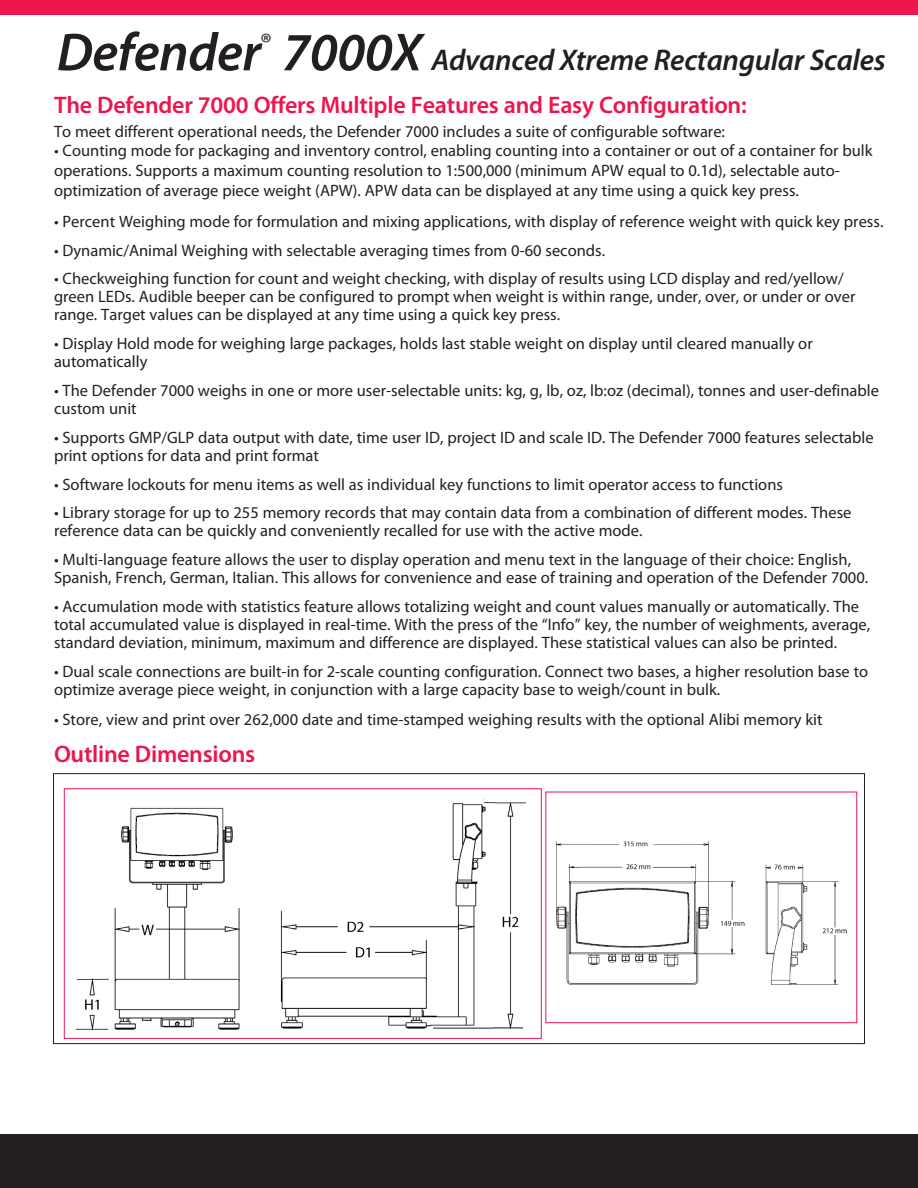
<style>
.page{position:relative;width:918px;height:1188px;background:#fff}
.page>*{position:absolute;margin:0;border:0;box-sizing:border-box;transform-origin:0 0}
.Interior_Back_Produc{font:italic 600 30px "Myriad Pro";letter-spacing:-.01em;color:#231f20}
.Interior_Paragraph_H{font:600 24px "Myriad Pro";letter-spacing:-.01em;color:#ed154e}
.Interior_Copy_Text{font:16.5px/18px "Myriad Pro";color:#231f20}
.s1{font-size:54px}
</style>
<div class="page">
<div style="left:0;top:0;width:918px;height:15px;background:#ed154e"></div>
<div style="left:0;top:1134px;width:918px;height:54px;background:#231f20"></div>
<img style="left:77px;top:801px;width:448px;height:230px">
<div style="left:64px;top:789px;width:477px;height:250px;border:1px solid #ed154e"></div>
<img style="left:555px;top:841px;width:292px;height:144px">
<p class="Interior_Back_Produc" style="left:57px;top:41px;width:830px"><span class="s1">Defender</span><sup>®</sup> <span class="s1">7000X</span> Advanced Xtreme Rectangular Scales</p>
<p class="Interior_Paragraph_H" style="left:54px;top:89px;width:694px">The Defender 7000 Offers Multiple Features and Easy Configuration:</p>
<p class="Interior_Copy_Text" style="left:54px;top:122px;width:673px">To meet different operational needs, the Defender 7000 includes a suite of configurable software:</p>
<p class="Interior_Copy_Text" style="left:54px;top:141px;width:820px;line-height:19.8px">• Counting mode for packaging and inventory control, enabling counting into a container or out of a container for bulk operations. Supports a maximum counting resolution to 1:500,000 (minimum APW equal to 0.1d), selectable auto&shy;optimization of average piece weight (APW). APW data can be displayed at any time using a quick key press.</p>
<p class="Interior_Copy_Text" style="left:54px;top:212px;width:831px">• Percent Weighing mode for formulation and mixing applications, with display of reference weight with quick key press.</p>
<p class="Interior_Copy_Text" style="left:54px;top:241px;width:553px">• Dynamic/Animal Weighing with selectable averaging times from 0-60 seconds.</p>
<p class="Interior_Copy_Text" style="left:54px;top:270px;width:803px">• Checkweighing function for count and weight checking, with display of results using LCD display and red/yellow/ green LEDs. Audible beeper can be configured to prompt when weight is within range, under, over, or under or over range. Target values can be displayed at any time using a quick key press.</p>
<p class="Interior_Copy_Text" style="left:54px;top:334px;width:760px">• Display Hold mode for weighing large packages, holds last stable weight on display until cleared manually or automatically</p>
<p class="Interior_Copy_Text" style="left:54px;top:381px;width:827px">• The Defender 7000 weighs in one or more user-selectable units: kg, g, lb, oz, lb:oz (decimal), tonnes and user-definable custom unit</p>
<p class="Interior_Copy_Text" style="left:54px;top:428px;width:821px">• Supports GMP/GLP data output with date, time user ID, project ID and scale ID. The Defender 7000 features selectable print options for data and print format</p>
<p class="Interior_Copy_Text" style="left:54px;top:475px;width:731px">• Software lockouts for menu items as well as individual key functions to limit operator access to functions</p>
<p class="Interior_Copy_Text" style="left:54px;top:504px;width:799px">• Library storage for up to 255 memory records that may contain data from a combination of different modes. These reference data can be quickly and conveniently recalled for use with the active mode.</p>
<p class="Interior_Copy_Text" style="left:54px;top:550px;width:816px">• Multi-language feature allows the user to display operation and menu text in the language of their choice: English,<br>Spanish, French, German, Italian. This allows for convenience and ease of training and operation of the Defender 7000.</p>
<p class="Interior_Copy_Text" style="left:54px;top:597px;width:818px">• Accumulation mode with statistics feature allows totalizing weight and count values manually or automatically. The total accumulated value is displayed in real-time. With the press of the “Info” key, the number of weighments, average, standard deviation, minimum, maximum and difference are displayed. These statistical values can also be printed.</p>
<p class="Interior_Copy_Text" style="left:54px;top:662px;width:816px">• Dual scale connections are built-in for 2-scale counting configuration. Connect two bases, a higher resolution base to optimize average piece weight, in conjunction with a large capacity base to weigh/count in bulk.</p>
<p class="Interior_Copy_Text" style="left:54px;top:711px;width:770px">• Store, view and print over 262,000 date and time-stamped weighing results with the optional Alibi memory kit</p>
<p class="Interior_Paragraph_H" style="left:54px;top:739px;width:203px">Outline Dimensions</p>
</div>
